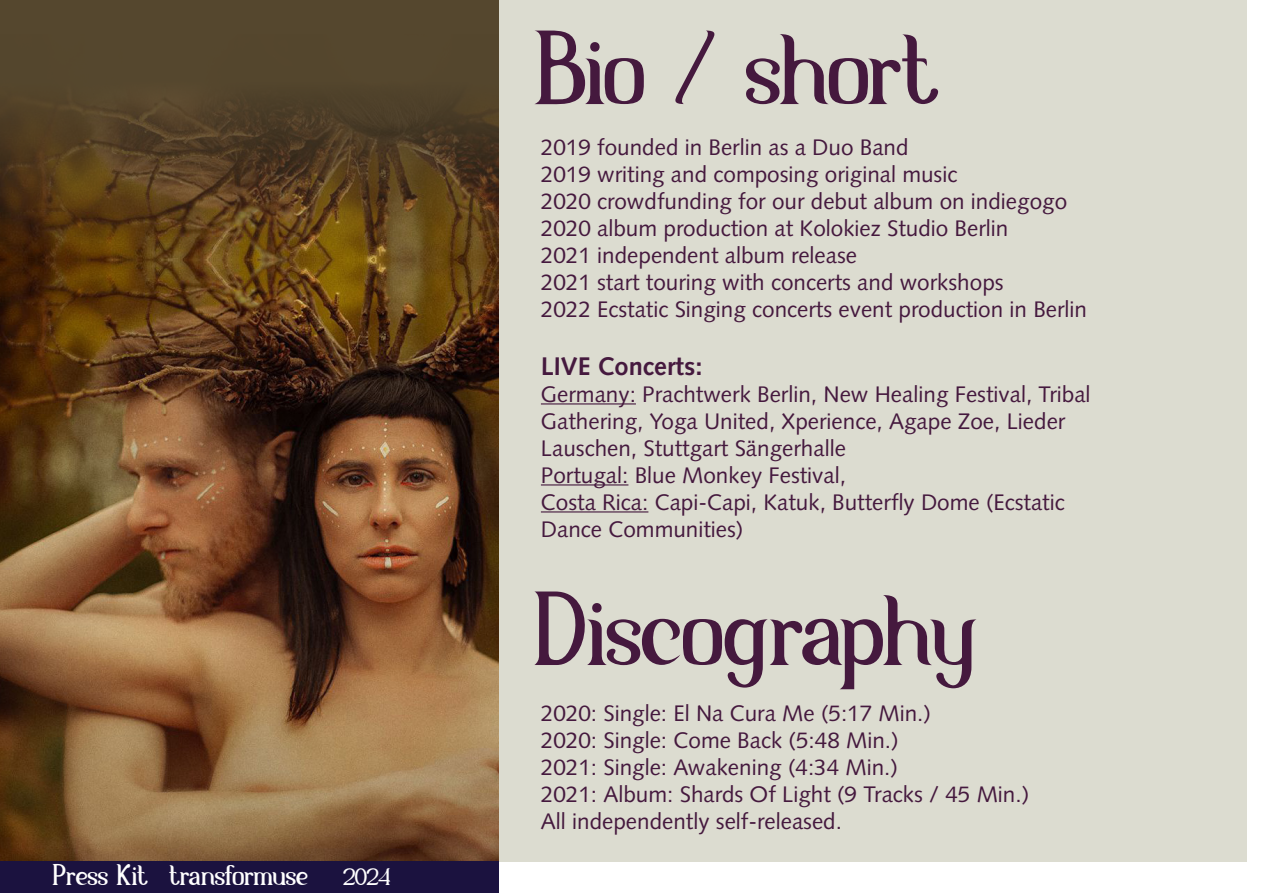
<style>
.page{position:relative;width:1263px;height:893px;background:#fff}
.page>*{position:absolute;margin:0;border:0;box-sizing:border-box;transform-origin:0 0}
.Absatzformat_2{font:105px "Yunan";color:#45193e}
.Absatzformat_2-2{font:30px "Yunan";color:#fff}
.t1{font:700 25.5px "Syntax LT Std";color:#45193e}
.t2{font:22.5px/27px "Syntax LT Std";color:#45193e}
.s1{font-size:24px}
</style>
<div class="page">
<div style="left:0;top:0;width:1247px;height:861px;background:#dcdcd0"></div>
<div style="left:0;top:0;width:498px;height:271px;background:#55472e"></div>
<img style="left:0;top:100px;width:498px;height:761px">
<hr style="left:541px;top:403px;width:95px;height:1px;background:#45193e">
<hr style="left:541px;top:484px;width:87px;height:1px;background:#45193e">
<hr style="left:541px;top:511px;width:107px;height:1px;background:#45193e">
<div style="left:0;top:861px;width:498px;height:32px;background:#1b123f"></div>
<p class="Absatzformat_2-2" style="left:53px;top:857px;width:339px">Press Kit transformuse <span class="s1">2024</span></p>
<p class="Absatzformat_2" style="left:534px;top:4px;width:405px">Bio / short</p>
<p class="t2" style="left:541px;top:134px;width:369px">2019 founded in Berlin as a Duo Band</p>
<p class="t2" style="left:541px;top:161px;width:418px">2019 writing and composing original music</p>
<p class="t2" style="left:541px;top:188px;width:528px">2020 crowdfunding for our debut album on indiegogo</p>
<p class="t2" style="left:541px;top:215px;width:469px">2020 album production at Kolokiez Studio Berlin</p>
<p class="t2" style="left:541px;top:242px;width:318px">2021 independent album release</p>
<p class="t2" style="left:541px;top:269px;width:464px">2021 start touring with concerts and workshops</p>
<p class="t2" style="left:541px;top:296px;width:548px">2022 Ecstatic Singing concerts event production in Berlin</p>
<p class="t1" style="left:541px;top:351px;width:163px">LIVE Concerts:</p>
<p class="t2" style="left:541px;top:380px;width:551px">Germany: Prachtwerk Berlin, New Healing Festival, Tribal<br>Gathering, Yoga United, Xperience, Agape Zoe, Lieder<br>Lauschen, Stuttgart Sängerhalle</p>
<p class="t2" style="left:541px;top:461px;width:307px">Portugal: Blue Monkey Festival,</p>
<p class="t2" style="left:541px;top:488px;width:525px">Costa Rica: Capi-Capi, Katuk, Butterfly Dome (Ecstatic<br>Dance Communities)</p>
<p class="Absatzformat_2" style="left:534px;top:565px;width:444px">Discography</p>
<p class="t2" style="left:541px;top:699px;width:392px">2020: Single: El Na Cura Me (5:17 Min.)</p>
<p class="t2" style="left:541px;top:726px;width:359px">2020: Single: Come Back (5:48 Min.)</p>
<p class="t2" style="left:541px;top:753px;width:359px">2021: Single: Awakening (4:34 Min.)</p>
<p class="t2" style="left:541px;top:780px;width:490px">2021: Album: Shards Of Light (9 Tracks / 45 Min.)</p>
<p class="t2" style="left:541px;top:807px;width:303px">All independently self-released.</p>
</div>
